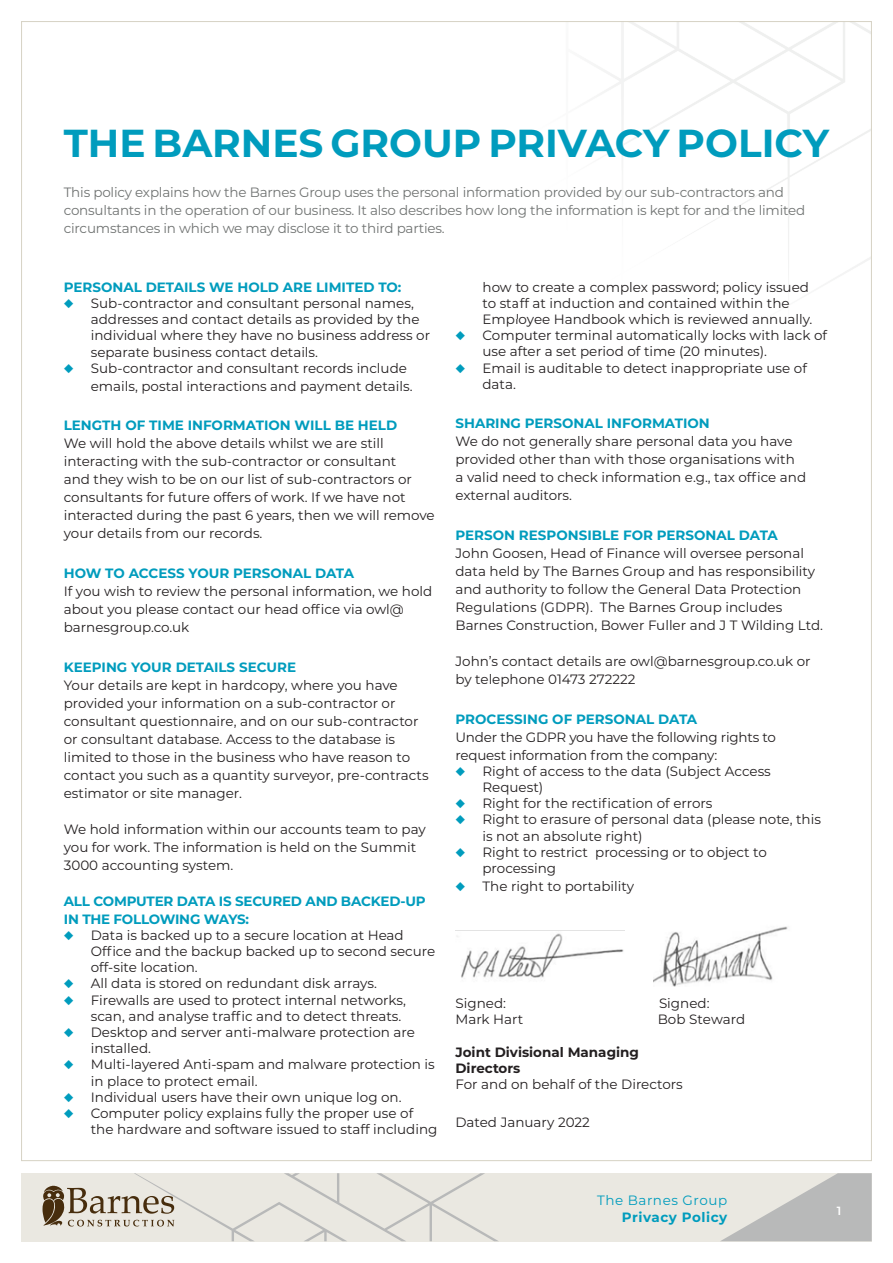
<style>
.page{position:relative;width:893px;height:1263px;background:#fff}
.page>*{position:absolute;margin:0;border:0;box-sizing:border-box;transform-origin:0 0}
.t1{font:700 39px "Montserrat";color:#009cbd}
.t2{font:13.5px/18px "Montserrat";color:#231f20}
.HEADING_B{font:700 13.5px/18px "Montserrat";color:#009cbd}
.t3{font:13.5px/18px "Montserrat";letter-spacing:-.015em;color:#707372}
.t4{font:700 13.5px "Montserrat";color:#231f20}
.t5{font:13.5px "Montserrat";letter-spacing:.04em;color:#009cbd}
.HEADING_B-2{font:700 13.5px "Montserrat";letter-spacing:.035em;color:#009cbd}
.t6{font:600 11.85px "Montserrat";color:#fff}
.s1{font-size:16.5px;color:#009cbd}
</style>
<div class="page">
<img style="left:456px;top:930px;width:168px;height:48px">
<img style="left:653px;top:926px;width:135px;height:60px">
<div style="left:21px;top:1173px;width:851px;height:68px;background:#eae8e1"></div>
<svg style="left:721px;top:1173px;width:151px;height:68px"></svg>
<svg style="left:43px;top:1173px;width:455px;height:68px"></svg>
<p class="t1" style="left:64px;top:115px;width:767px">THE BARNES GROUP PRIVACY POLICY</p>
<p class="t3" style="left:64px;top:183px;width:743px">This policy explains how the Barnes Group uses the personal information provided by our sub-contractors and consultants in the operation of our business. It also describes how long the information is kept for and the limited circumstances in which we may disclose it to third parties.</p>
<p class="HEADING_B" style="left:64px;top:277px;width:339px">PERSONAL DETAILS WE HOLD ARE LIMITED TO:</p>
<p class="t2" style="left:91px;top:295px;width:341px;line-height:16.2px;text-indent:-27px"><span class="s1">◆</span> Sub-contractor and consultant personal names, addresses and contact details as provided by the individual where they have no business address or separate business contact details.</p>
<p class="t2" style="left:91px;top:358px;width:323px;text-indent:-27px"><span class="s1">◆</span> Sub-contractor and consultant records include emails, postal interactions and payment details.</p>
<p class="HEADING_B" style="left:64px;top:416px;width:335px">LENGTH OF TIME INFORMATION WILL BE HELD</p>
<p class="t2" style="left:64px;top:434px;width:372px">We will hold the above details whilst we are still interacting with the sub-contractor or consultant<br>and they wish to be on our list of sub-contractors or consultants for future offers of work. If we have not interacted during the past 6 years, then we will remove your details from our records.</p>
<p class="HEADING_B" style="left:64px;top:563px;width:292px">HOW TO ACCESS YOUR PERSONAL DATA</p>
<p class="t2" style="left:64px;top:582px;width:370px">If you wish to review the personal information, we hold about you please contact our head office via owl@ barnesgroup.co.uk</p>
<p class="HEADING_B" style="left:64px;top:657px;width:234px">KEEPING YOUR DETAILS SECURE</p>
<p class="t2" style="left:64px;top:675px;width:366px">Your details are kept in hardcopy, where you have provided your information on a sub-contractor or consultant questionnaire, and on our sub-contractor or consultant database. Access to the database is limited to those in the business who have reason to contact you such as a quantity surveyor, pre-contracts estimator or site manager.</p>
<p class="t2" style="left:64px;top:819px;width:364px">We hold information within our accounts team to pay you for work. The information is held on the Summit<br>3000 accounting system.</p>
<p class="HEADING_B" style="left:64px;top:891px;width:363px">ALL COMPUTER DATA IS SECURED AND BACKED-UP<br>IN THE FOLLOWING WAYS:</p>
<p class="t2" style="left:91px;top:926px;width:346px;line-height:16.2px;text-indent:-27px"><span class="s1">◆</span> Data is backed up to a secure location at Head<br>Office and the backup backed up to second secure off-site location.</p>
<p class="t2" style="left:64px;top:974px;width:315px"><span class="s1">◆</span> All data is stored on redundant disk arrays.</p>
<p class="t2" style="left:91px;top:991px;width:317px;line-height:16.2px;text-indent:-27px"><span class="s1">◆</span> Firewalls are used to protect internal networks, scan, and analyse traffic and to detect threats.</p>
<p class="t2" style="left:91px;top:1024px;width:326px;line-height:16.2px;text-indent:-27px"><span class="s1">◆</span> Desktop and server anti-malware protection are installed.</p>
<p class="t2" style="left:91px;top:1056px;width:346px;line-height:16.2px;text-indent:-27px"><span class="s1">◆</span> Multi-layered Anti-spam and malware protection is in place to protect email.</p>
<p class="t2" style="left:64px;top:1087px;width:339px"><span class="s1">◆</span> Individual users have their own unique log on.</p>
<p class="t2" style="left:91px;top:1105px;width:348px;line-height:16.2px;text-indent:-27px"><span class="s1">◆</span> Computer policy explains fully the proper use of the hardware and software issued to staff including</p>
<p class="t2" style="left:482px;top:278px;width:331px;line-height:16.2px">how to create a complex password; policy issued to staff at induction and contained within the<br>Employee Handbook which is reviewed annually.</p>
<p class="t2" style="left:482px;top:327px;width:346px;line-height:16.2px;text-indent:-27px"><span class="s1">◆</span> Computer terminal automatically locks with lack of use after a set period of time (20 minutes).</p>
<p class="t2" style="left:482px;top:359px;width:326px;line-height:16.2px;text-indent:-27px"><span class="s1">◆</span> Email is auditable to detect inappropriate use of data.</p>
<p class="HEADING_B" style="left:455px;top:414px;width:256px">SHARING PERSONAL INFORMATION</p>
<p class="t2" style="left:455px;top:432px;width:352px">We do not generally share personal data you have provided other than with those organisations with a valid need to check information e.g., tax office and external auditors.</p>
<p class="HEADING_B" style="left:455px;top:526px;width:324px">PERSON RESPONSIBLE FOR PERSONAL DATA</p>
<p class="t2" style="left:455px;top:544px;width:369px">John Goosen, Head of Finance will oversee personal data held by The Barnes Group and has responsibility and authority to follow the General Data Protection Regulations (GDPR). The Barnes Group includes Barnes Construction, Bower Fuller and J T Wilding Ltd.</p>
<p class="t2" style="left:455px;top:652px;width:357px">John’s contact details are owl@barnesgroup.co.uk or by telephone 01473 272222</p>
<p class="HEADING_B" style="left:455px;top:709px;width:243px">PROCESSING OF PERSONAL DATA</p>
<p class="t2" style="left:455px;top:727px;width:322px">Under the GDPR you have the following rights to request information from the company:</p>
<p class="t2" style="left:482px;top:762px;width:290px;line-height:16.2px;text-indent:-27px"><span class="s1">◆</span> Right of access to the data (Subject Access<br>Request)</p>
<p class="t2" style="left:455px;top:794px;width:259px"><span class="s1">◆</span> Right for the rectification of errors</p>
<p class="t2" style="left:482px;top:811px;width:340px;line-height:16.2px;text-indent:-27px"><span class="s1">◆</span> Right to erasure of personal data (please note, this is not an absolute right)</p>
<p class="t2" style="left:482px;top:843px;width:286px;line-height:16.2px;text-indent:-27px"><span class="s1">◆</span> Right to restrict processing or to object to processing</p>
<p class="t2" style="left:455px;top:877px;width:180px"><span class="s1">◆</span> The right to portability</p>
<p class="t2" style="left:455px;top:994px;width:52px">Signed:</p>
<p class="t2" style="left:659px;top:994px;width:52px">Signed:</p>
<p class="t2" style="left:455px;top:1010px;width:69px">Mark Hart</p>
<p class="t2" style="left:658px;top:1010px;width:89px">Bob Steward</p>
<p class="t4" style="left:455px;top:1042px;width:185px">Joint Divisional Managing</p>
<p class="t4" style="left:455px;top:1058px;width:66px">Directors</p>
<p class="t2" style="left:455px;top:1075px;width:229px">For and on behalf of the Directors</p>
<p class="t2" style="left:455px;top:1113px;width:136px">Dated January 2022</p>
<p class="t5" style="left:597px;top:1191px;width:131px">The Barnes Group</p>
<p class="HEADING_B-2" style="left:622px;top:1207px;width:107px">Privacy Policy</p>
<p class="t6" style="left:837px;top:1202px;width:6px">1</p>
</div>
